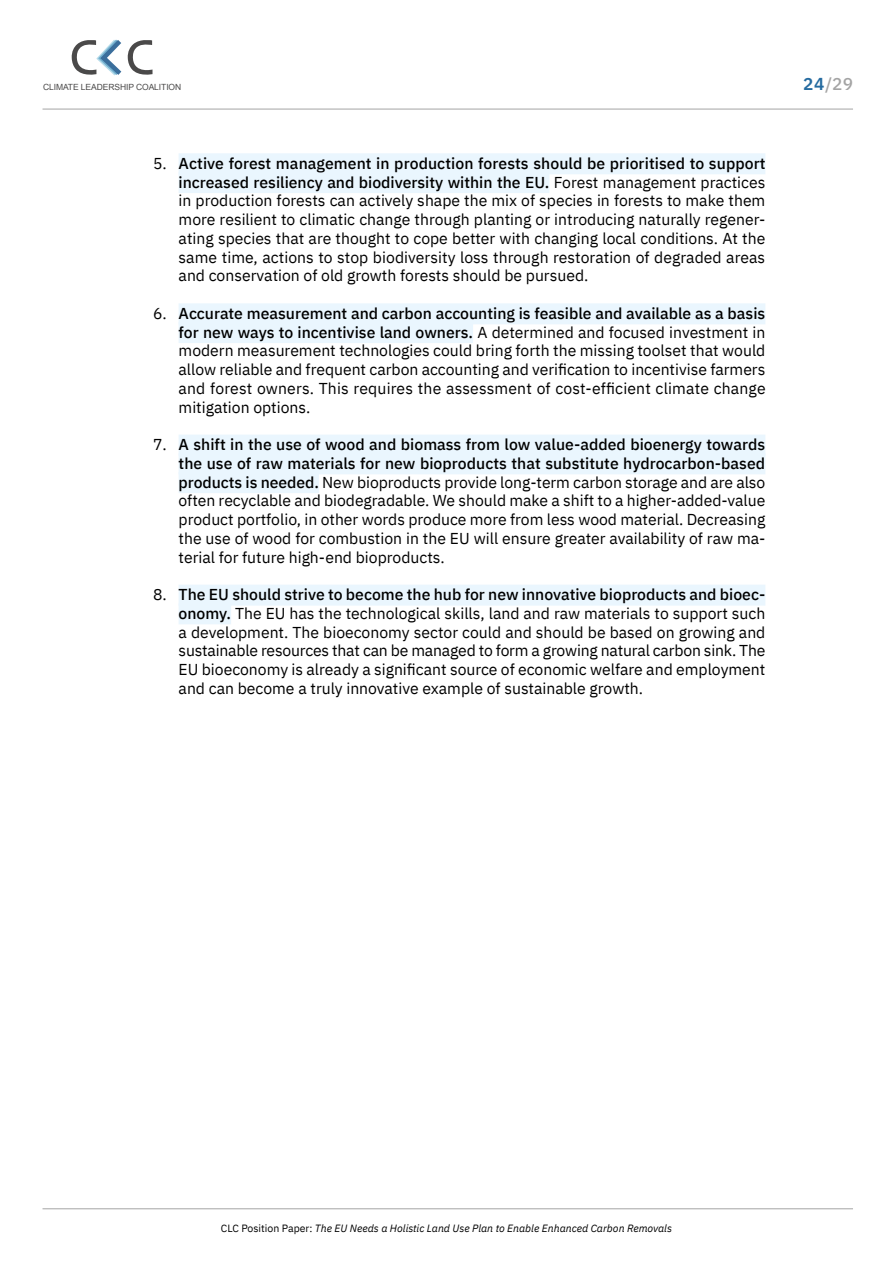
<style>
.page{position:relative;width:893px;height:1263px;background:#fff}
.page>*{position:absolute;margin:0;border:0;box-sizing:border-box;transform-origin:0 0}
.t1{font:500 17.25px "IBM Plex Sans";color:#a4a4a4}
.t2{font:15.75px/18.8px "IBM Plex Sans";color:#000;text-align:justify}
.t3{font:italic 10.5px "IBM Plex Sans";color:#000}
.t4{font:8.55px "Arial";letter-spacing:-.01em;color:#4a4949}
.s1{font-weight:600;color:#256ba0}
.s2{font-weight:500}
.s3{font-style:normal}
</style>
<div class="page">
<svg style="left:128px;top:40px;width:25px;height:35px"></svg>
<svg style="left:71px;top:39px;width:50px;height:37px"></svg>
<hr style="left:43px;top:109px;width:810px;height:1px;background:#a4a4a4">
<hr style="left:43px;top:1208px;width:810px;height:1px;background:#a4a4a4">
<div style="left:179px;top:153px;width:586px;height:21px;background:#eaf6fe"></div>
<div style="left:179px;top:172px;width:370px;height:21px;background:#eaf6fe"></div>
<div style="left:179px;top:303px;width:586px;height:21px;background:#eaf6fe"></div>
<div style="left:179px;top:322px;width:294px;height:21px;background:#eaf6fe"></div>
<div style="left:179px;top:435px;width:586px;height:21px;background:#eaf6fe"></div>
<div style="left:179px;top:453px;width:586px;height:21px;background:#eaf6fe"></div>
<div style="left:179px;top:472px;width:140px;height:21px;background:#eaf6fe"></div>
<div style="left:179px;top:585px;width:586px;height:21px;background:#eaf6fe"></div>
<div style="left:179px;top:603px;width:52px;height:21px;background:#eaf6fe"></div>
<p class="t4" style="left:43px;top:81px;width:140px">CLIMATE LEADERSHIP COALITION</p>
<p class="t1" style="left:803px;top:70px;width:51px"><span class="s1">24</span>/29</p>
<p class="t2" style="left:179px;top:152px;width:589px;text-indent:-26px">5. <span class="s2">Active forest management in production forests should be prioritised to support increased resiliency and biodiversity within the EU.</span> Forest management practices in production forests can actively shape the mix of species in forests to make them more resilient to climatic change through planting or introducing naturally regener&shy;ating species that are thought to cope better with changing local conditions. At the same time, actions to stop biodiversity loss through restoration of degraded areas and conservation of old growth forests should be pursued.</p>
<p class="t2" style="left:179px;top:302px;width:589px;text-indent:-26px">6. <span class="s2">Accurate measurement and carbon accounting is feasible and available as a basis for new ways to incentivise land owners.</span> A determined and focused investment in modern measurement technologies could bring forth the missing toolset that would allow reliable and frequent carbon accounting and verification to incentivise farmers and forest owners. This requires the assessment of cost-efficient climate change mitigation options.</p>
<p class="t2" style="left:179px;top:434px;width:588px;text-indent:-26px">7. <span class="s2">A shift in the use of wood and biomass from low value-added bioenergy towards the use of raw materials for new bioproducts that substitute hydrocarbon-based products is needed.</span> New bioproducts provide long-term carbon storage and are also often recyclable and biodegradable. We should make a shift to a higher-added-value product portfolio, in other words produce more from less wood material. Decreasing the use of wood for combustion in the EU will ensure greater availability of raw ma&shy;terial for future high-end bioproducts.</p>
<p class="t2" style="left:179px;top:584px;width:588px;text-indent:-26px">8. <span class="s2">The EU should strive to become the hub for new innovative bioproducts and bioec&shy;onomy.</span> The EU has the technological skills, land and raw materials to support such a development. The bioeconomy sector could and should be based on growing and sustainable resources that can be managed to form a growing natural carbon sink. The EU bioeconomy is already a significant source of economic welfare and employment and can become a truly innovative example of sustainable growth.</p>
<p class="t3" style="left:221px;top:1220px;width:452px"><span class="s3">CLC Position Paper:</span> The EU Needs a Holistic Land Use Plan to Enable Enhanced Carbon Removals</p>
</div>
